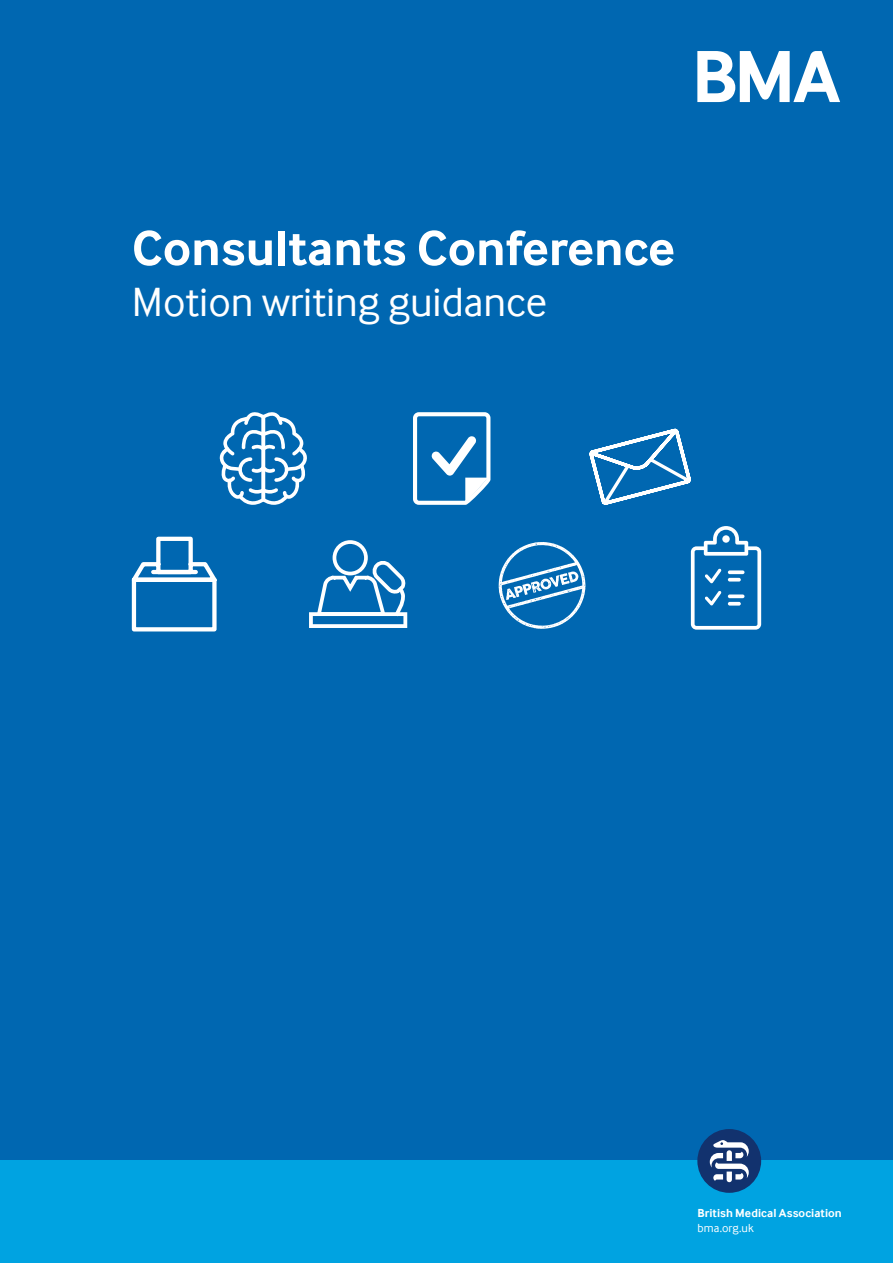
<style>
.page{position:relative;width:893px;height:1263px;background:#0067b1}
.page>*{position:absolute;margin:0;border:0;box-sizing:border-box;transform-origin:0 0}
.t1{font:700 51px "Inter Face";color:#fff}
.t2{font:42px "Inter Face";color:#fff}
.t3{font:700 12px "Inter Face";letter-spacing:.01em;color:#fff}
.t4{font:12px "Inter Face";letter-spacing:.01em;color:#fff}
</style>
<div class="page">
<div style="left:0;top:1161px;width:893px;height:102px;background:#00a3e1"></div>
<div style="left:697px;top:1129px;width:64px;height:64px;background:#12326e;border-radius:50%"></div>
<svg style="left:710px;top:1140px;width:39px;height:42px"></svg>
<svg style="left:697px;top:51px;width:143px;height:51px"></svg>
<svg style="left:219px;top:412px;width:88px;height:93px"></svg>
<svg style="left:413px;top:412px;width:78px;height:93px"></svg>
<svg style="left:589px;top:428px;width:102px;height:77px"></svg>
<svg style="left:131px;top:536px;width:86px;height:96px"></svg>
<svg style="left:309px;top:540px;width:99px;height:88px"></svg>
<svg style="left:691px;top:526px;width:70px;height:104px"></svg>
<svg style="left:728px;top:594px;width:16px;height:4px"></svg>
<svg style="left:728px;top:602px;width:13px;height:4px"></svg>
<svg style="left:499px;top:542px;width:86px;height:87px"></svg>
<h1 class="t1" style="left:132px;top:219px;width:545px">Consultants Conference</h1>
<h2 class="t2" style="left:132px;top:278px;width:417px">Motion writing guidance</h2>
<p class="t3" style="left:697px;top:1206px;width:146px">British Medical Association</p>
<p class="t4" style="left:697px;top:1221px;width:58px">bma.org.uk</p>
</div>
